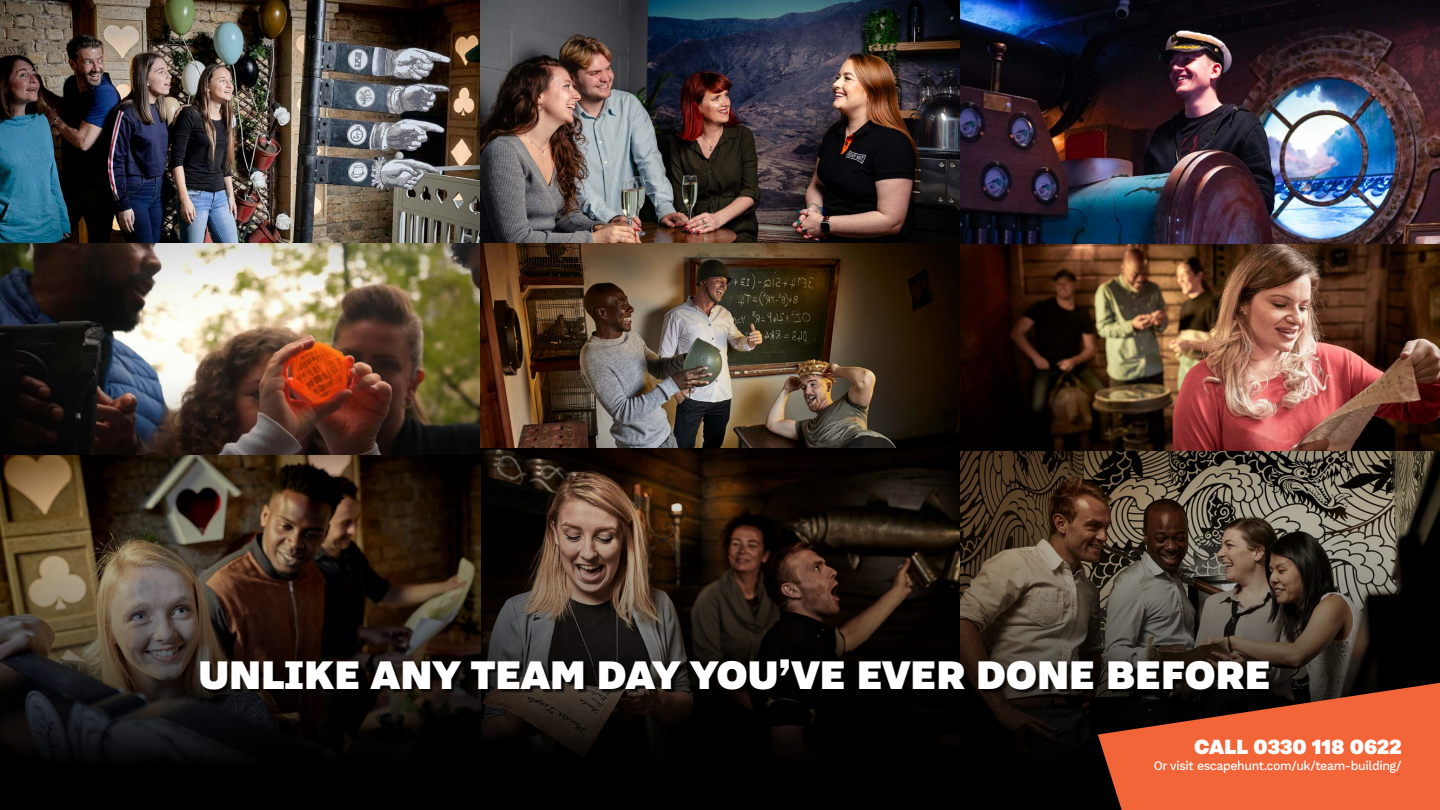
<style>
.page{position:relative;width:1440px;height:810px;background:#fff}
.page>*{position:absolute;margin:0;border:0;box-sizing:border-box;transform-origin:0 0}
.t1{font:900 49.5px "Nitti Grotesk";color:#fff}
.t2{font:900 25.5px "Nitti Grotesk";color:#fff}
.t3{font:300 13.5px "Work Sans";color:#fff}
.t4{font:500 12.75px "Work Sans";letter-spacing:-.03em;color:#fff;scale:.96 1}
</style>
<div class="page">
<img style="left:0;top:0;width:1440px;height:105px">
<img style="left:0;top:105px;width:1440px;height:705px">
<div style="left:202px;top:661px;width:1071px;height:32px;background:#000;opacity:.75"></div>
<svg style="left:1098px;top:683px;width:342px;height:127px;background:#bd4f2d"></svg>
<h1 class="t1" style="left:198px;top:645px;width:1074px">UNLIKE ANY TEAM DAY YOU’VE EVER DONE BEFORE</h1>
<h2 class="t2" style="left:1194px;top:731px;width:209px">CALL 0330 118 0622</h2>
<p class="t4" style="left:1154px;top:759px;width:260px">Or visit escapehunt.com/uk/team-building/</p>
<p class="t3" style="left:1375px;top:761px;width:15px">20</p>
</div>
